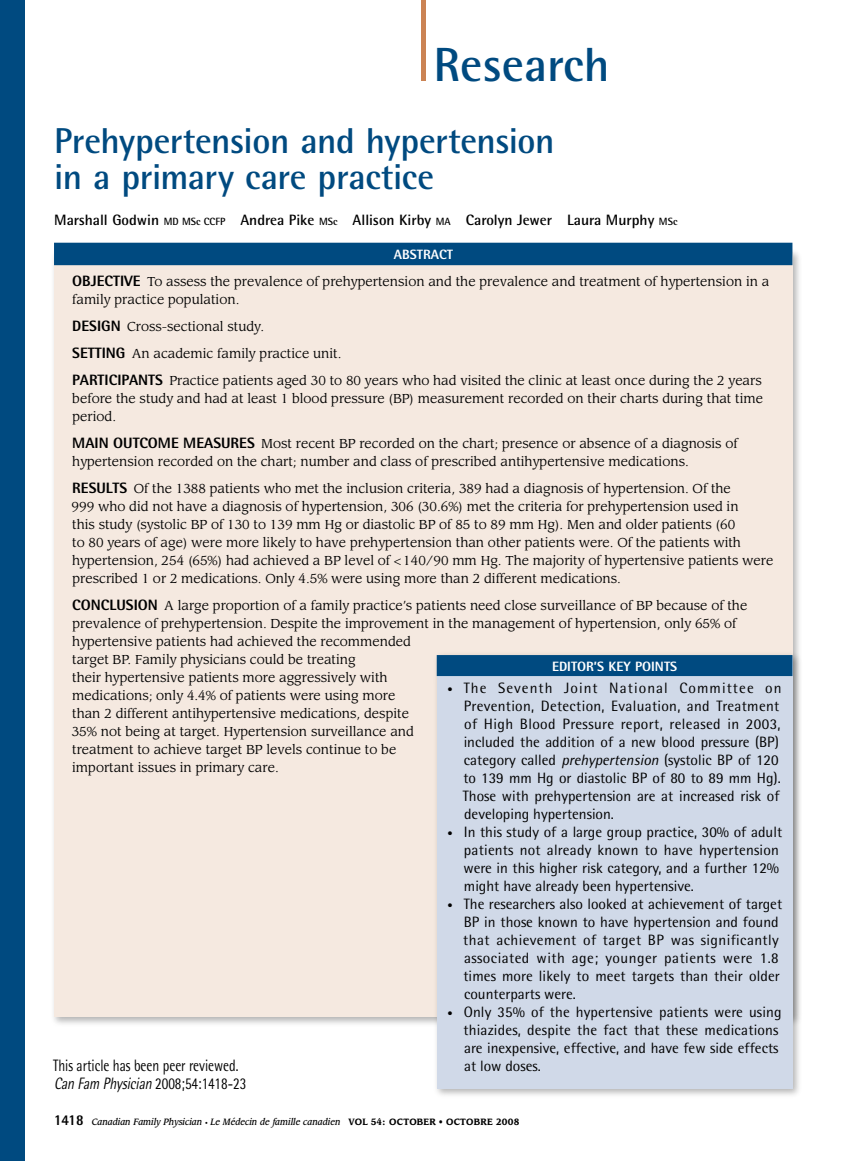
<style>
.page{position:relative;width:851px;height:1161px;background:#fff}
.page>*{position:absolute;margin:0;border:0;box-sizing:border-box;transform-origin:0 0}
.t1{font:700 48px "Rotis Semi Sans Std";color:#004a80}
.t2{font:700 36px/36px "Rotis Semi Sans Std";letter-spacing:-.005em;color:#004a80}
.t3{font:16.5px "Rotis Semi Sans Std";color:#000;scale:.8 1}
.t4{font:italic 16.5px "Rotis Semi Sans Std";color:#000;scale:.8 1}
.t5{font:15px/18px "Rotis Semi Sans Std";color:#000}
.t6{font:700 15px "Rotis Semi Sans Std";color:#000}
.t7{font:800 13.5px "Rotis Semi Sans Std";color:#fff}
.t8{font:12.75px/18px "Leawood Std";color:#000}
.t9{font:italic 500 9px "Leawood Std";color:#000;scale:.9 1}
.s1{font-size:10.5px}
.s2{font-family:"Rotis Semi Sans Std";font-weight:800;font-size:15px}
.s3{font-style:italic}
.s4{font-style:normal}
.s5{font-family:"Rotis Semi Sans Std";font-weight:800;font-style:normal;font-size:15px}
.s6{font-style:normal;font-size:6px}
.s7{font-weight:700;font-style:normal}
</style>
<div class="page">
<div style="left:0;top:0;width:24px;height:1161px;background:#004a80"></div>
<div style="left:54px;top:252px;width:738px;height:765px;background:#f5e9e0"></div>
<div style="left:54px;top:243px;width:738px;height:22px;background:#004a80"></div>
<div style="left:432px;top:651px;width:371px;height:449px;background:#000;opacity:.3"></div>
<div style="left:436px;top:657px;width:356px;height:432px;background:#d0d9e8"></div>
<div style="left:436px;top:655px;width:356px;height:21px;background:#004a80"></div>
<div style="left:421px;top:0;width:5px;height:81px;background:#cb8354"></div>
<h1 class="t1" style="left:433px;top:35px;width:177px">Research</h1>
<h2 class="t2" style="left:54px;top:122px;width:502px">Prehypertension and hypertension in a primary care practice</h2>
<p class="t6" style="left:54px;top:211px;width:624px">Marshall Godwin <span class="s1">MD MSc CCFP</span> Andrea Pike <span class="s1">MSc</span> Allison Kirby <span class="s1">MA</span> Carolyn Jewer Laura Murphy <span class="s1">MSc</span></p>
<p class="t7" style="left:394px;top:246px;width:61px">ABSTRACT</p>
<p class="t8" style="left:72px;top:273px;width:698px"><span class="s2">OBJECTIVE</span> To assess the prevalence of prehypertension and the prevalence and treatment of hypertension in a family practice population.</p>
<p class="t8" style="left:72px;top:313px;width:691px;line-height:27px"><span class="s2">DESIGN</span> Cross-sectional study.<br><span class="s2">SETTING</span> An academic family practice unit.<br><span class="s2">PARTICIPANTS</span> Practice patients aged 30 to 80 years who had visited the clinic at least once during the 2 years</p>
<p class="t8" style="left:72px;top:390px;width:692px">before the study and had at least 1 blood pressure (BP) measurement recorded on their charts during that time period.</p>
<p class="t8" style="left:72px;top:435px;width:666px"><span class="s2">MAIN OUTCOME MEASURES</span> Most recent BP recorded on the chart; presence or absence of a diagnosis of hypertension recorded on the chart; number and class of prescribed antihypertensive medications.</p>
<p class="t8" style="left:72px;top:480px;width:703px"><span class="s2">RESULTS</span> Of the 1388 patients who met the inclusion criteria, 389 had a diagnosis of hypertension. Of the<br>999 who did not have a diagnosis of hypertension, 306 (30.6%) met the criteria for prehypertension used in<br>this study (systolic BP of 130 to 139 mm Hg or diastolic BP of 85 to 89 mm Hg). Men and older patients (60<br>to 80 years of age) were more likely to have prehypertension than other patients were. Of the patients with hypertension, 254 (65%) had achieved a BP level of &lt;140/90 mm Hg. The majority of hypertensive patients were prescribed 1 or 2 medications. Only 4.5% were using more than 2 different medications.</p>
<p class="t8" style="left:72px;top:597px;width:677px"><span class="s2">CONCLUSION</span> A large proportion of a family practice’s patients need close surveillance of BP because of the prevalence of prehypertension. Despite the improvement in the management of hypertension, only 65% of hypertensive patients had achieved the recommended<br>target BP. Family physicians could be treating<br>their hypertensive patients more aggressively with<br>medications; only 4.4% of patients were using more<br>than 2 different antihypertensive medications, despite<br>35% not being at target. Hypertension surveillance and<br>treatment to achieve target BP levels continue to be<br>important issues in primary care.</p>
<p class="t7" style="left:552px;top:658px;width:15px">EDITOR</p>
<p class="t7" style="left:593px;top:658px;width:57px">’S KEY POINTS</p>
<p class="t5" style="left:462px;top:679px;width:320px;text-indent:-15px"><span class="s1">•</span> The Seventh Joint National Committee on Prevention, Detection, Evaluation, and Treatment of High Blood Pressure report, released in 2003, included the addition of a new blood pressure (BP) category called <span class="s3">prehypertension</span> (systolic BP of 120 to 139 mm Hg or diastolic BP of 80 to 89 mm Hg).<br>Those with prehypertension are at increased risk of developing hypertension.</p>
<p class="t5" style="left:463px;top:823px;width:320px;text-indent:-16px"><span class="s1">•</span> In this study of a large group practice, 30% of adult patients not already known to have hypertension were in this higher risk category, and a further 12% might have already been hypertensive.</p>
<p class="t5" style="left:463px;top:895px;width:320px;text-indent:-16px"><span class="s1">•</span> The researchers also looked at achievement of target BP in those known to have hypertension and found that achievement of target BP was significantly associated with age; younger patients were 1.8 times more likely to meet targets than their older counterparts were.</p>
<p class="t5" style="left:463px;top:1003px;width:319px;text-indent:-16px"><span class="s1">•</span> Only 35% of the hypertensive patients were using thiazides, despite the fact that these medications are inexpensive, effective, and have few side effects</p>
<p class="t3" style="left:53px;top:1056px;width:233px">This article has been peer reviewed.</p>
<p class="t5" style="left:464px;top:1057px;width:78px">at low doses.</p>
<p class="t4" style="left:54px;top:1074px;width:242px">CanFamPhysician<span class="s4">2008;54:1418-23</span></p>
<p class="t9" style="left:54px;top:1116px;width:518px"><span class="s5">1418</span> Canadian Family Physician <span class="s6">•</span> Le Médecin de famille canadien <span class="s7">VOL 54: OCTOBER • OCTOBRE 2008</span></p>
</div>
